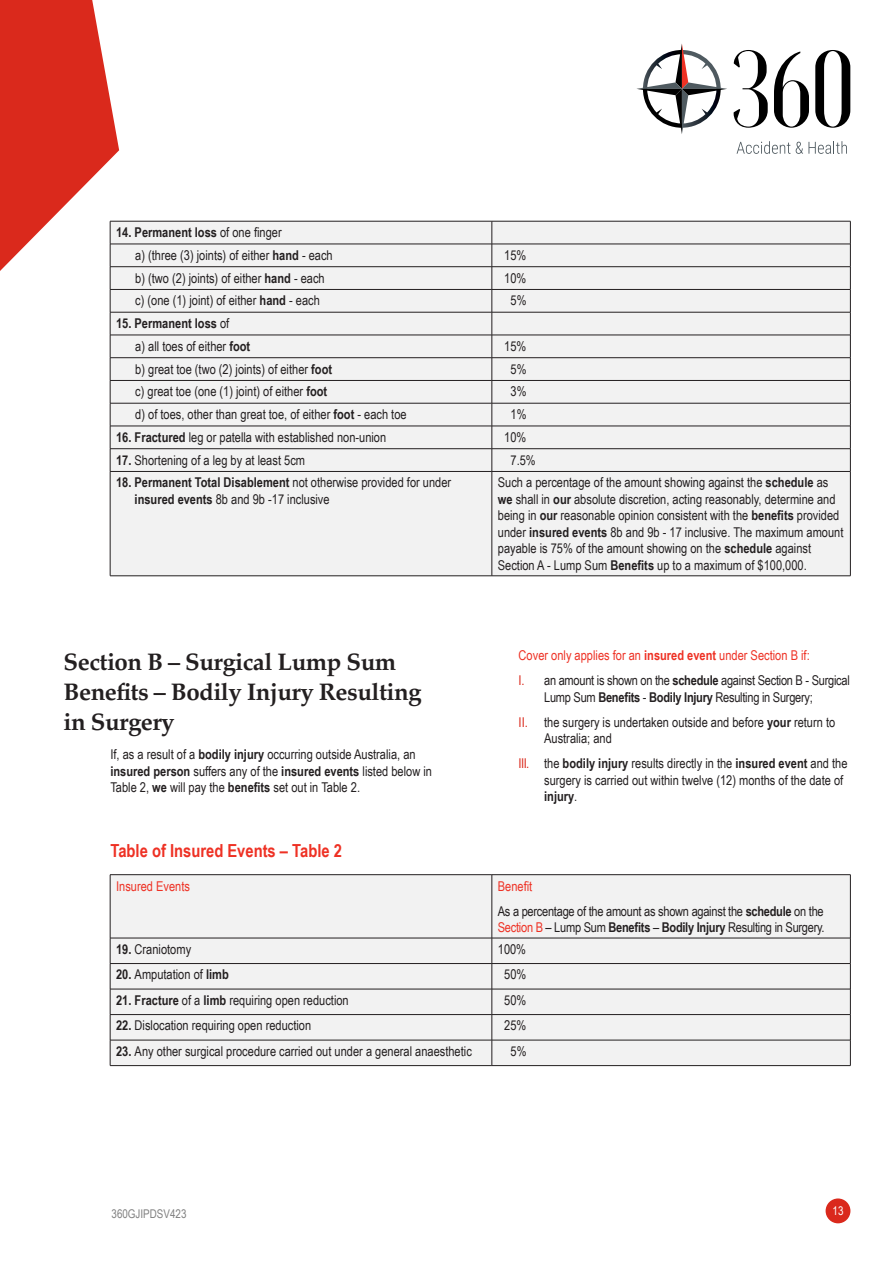
<style>
.page{position:relative;width:893px;height:1263px;background:#fff}
.page>*{position:absolute;margin:0;border:0;box-sizing:border-box;transform-origin:0 0}
.t1{font:700 24px/30px "Palatino";letter-spacing:-.02em;color:#231f20}
.t2{font:700 18px "Arial Narrow";color:#ee3124}
.t3{font:13.5px/16.5px "Arial Narrow";color:#231f20}
.t4{font:13.5px/25px "Arial Narrow";letter-spacing:-.02em;color:#231f20}
.t5{font:700 13.5px/22.8px "Arial Narrow";color:#231f20}
.t6{font:13.5px "Arial Narrow";color:#ee3124}
.t7{font:12px "Arial Narrow";color:#808080}
.t8{font:12px "Arial Narrow";color:#fff}
.s1{font-weight:700}
.s2{font-weight:400}
.s3{color:#ee3124}
.s4{font-weight:700;color:#ee3124}
.s5{color:#da291c}
</style>
<div class="page">
<div style="left:826px;top:1198px;width:24px;height:25px;background:#da291c;border-radius:50%"></div>
<svg style="left:774px;top:51px;width:35px;height:77px"></svg>
<svg style="left:815px;top:50px;width:35px;height:78px"></svg>
<svg style="left:734px;top:50px;width:34px;height:78px"></svg>
<svg style="left:737px;top:141px;width:53px;height:13px"></svg>
<svg style="left:796px;top:141px;width:51px;height:13px"></svg>
<svg style="left:636px;top:43px;width:91px;height:91px"></svg>
<div style="left:111px;top:222px;width:739px;height:353px;background:#f2f2f2"></div>
<hr style="left:110px;top:221px;width:382px;height:1px;background:#231f20">
<hr style="left:492px;top:221px;width:358px;height:1px;background:#231f20">
<hr style="left:110px;top:244px;width:382px;height:1px;background:#231f20">
<hr style="left:492px;top:244px;width:358px;height:1px;background:#231f20">
<hr style="left:110px;top:266px;width:382px;height:1px;background:#231f20">
<hr style="left:492px;top:266px;width:358px;height:1px;background:#231f20">
<hr style="left:110px;top:289px;width:382px;height:1px;background:#231f20">
<hr style="left:492px;top:289px;width:358px;height:1px;background:#231f20">
<hr style="left:110px;top:312px;width:382px;height:1px;background:#231f20">
<hr style="left:492px;top:312px;width:358px;height:1px;background:#231f20">
<hr style="left:110px;top:335px;width:382px;height:1px;background:#231f20">
<hr style="left:492px;top:335px;width:358px;height:1px;background:#231f20">
<hr style="left:110px;top:357px;width:382px;height:1px;background:#231f20">
<hr style="left:492px;top:357px;width:358px;height:1px;background:#231f20">
<hr style="left:110px;top:380px;width:382px;height:1px;background:#231f20">
<hr style="left:492px;top:380px;width:358px;height:1px;background:#231f20">
<hr style="left:110px;top:403px;width:382px;height:1px;background:#231f20">
<hr style="left:492px;top:403px;width:358px;height:1px;background:#231f20">
<hr style="left:110px;top:426px;width:382px;height:1px;background:#231f20">
<hr style="left:492px;top:426px;width:358px;height:1px;background:#231f20">
<hr style="left:110px;top:448px;width:382px;height:1px;background:#231f20">
<svg style="left:0;top:0;width:119px;height:471px"></svg>
<hr style="left:492px;top:448px;width:358px;height:1px;background:#231f20">
<svg style="left:492px;top:221px;width:1px;height:250px"></svg>
<svg style="left:850px;top:221px;width:1px;height:250px"></svg>
<hr style="left:110px;top:471px;width:382px;height:1px;background:#231f20">
<hr style="left:110px;top:471px;width:1px;height:105px;background:#231f20">
<hr style="left:492px;top:471px;width:358px;height:1px;background:#231f20">
<hr style="left:492px;top:471px;width:1px;height:105px;background:#231f20">
<hr style="left:850px;top:471px;width:1px;height:105px;background:#231f20">
<hr style="left:110px;top:575px;width:382px;height:1px;background:#231f20">
<hr style="left:492px;top:575px;width:358px;height:1px;background:#231f20">
<div style="left:111px;top:875px;width:739px;height:190px;background:#f2f2f2"></div>
<hr style="left:110px;top:874px;width:382px;height:1px;background:#231f20">
<hr style="left:110px;top:875px;width:1px;height:63px;background:#231f20">
<hr style="left:492px;top:874px;width:358px;height:1px;background:#231f20">
<hr style="left:492px;top:875px;width:1px;height:63px;background:#231f20">
<hr style="left:850px;top:875px;width:1px;height:63px;background:#231f20">
<hr style="left:110px;top:938px;width:382px;height:1px;background:#231f20">
<hr style="left:492px;top:938px;width:358px;height:1px;background:#231f20">
<hr style="left:110px;top:963px;width:382px;height:1px;background:#231f20">
<hr style="left:492px;top:963px;width:358px;height:1px;background:#231f20">
<hr style="left:110px;top:989px;width:382px;height:1px;background:#231f20">
<hr style="left:492px;top:989px;width:358px;height:1px;background:#231f20">
<hr style="left:110px;top:1014px;width:382px;height:1px;background:#231f20">
<hr style="left:492px;top:1014px;width:358px;height:1px;background:#231f20">
<hr style="left:110px;top:1040px;width:382px;height:1px;background:#231f20">
<svg style="left:110px;top:938px;width:1px;height:127px"></svg>
<hr style="left:492px;top:1040px;width:358px;height:1px;background:#231f20">
<svg style="left:492px;top:938px;width:1px;height:127px"></svg>
<svg style="left:850px;top:938px;width:1px;height:127px"></svg>
<hr style="left:110px;top:1065px;width:382px;height:1px;background:#231f20">
<hr style="left:492px;top:1065px;width:358px;height:1px;background:#231f20">
<p class="t3" style="left:135px;top:220px;width:199px;line-height:22.8px;text-indent:-19px"><span class="s1">14. Permanent loss</span> of one finger<br>a) (three (3) joints) of either <span class="s1">hand</span> - each</p>
<p class="t3" style="left:504px;top:246px;width:24px">15%</p>
<p class="t3" style="left:135px;top:269px;width:191px">b) (two (2) joints) of either <span class="s1">hand</span> - each</p>
<p class="t3" style="left:504px;top:269px;width:24px">10%</p>
<p class="t3" style="left:135px;top:292px;width:186px">c) (one (1) joint) of either <span class="s1">hand</span> - each</p>
<p class="t3" style="left:511px;top:292px;width:17px">5%</p>
<p class="t5" style="left:135px;top:311px;width:117px;text-indent:-19px">15. Permanent loss <span class="s2">of<br>a) all toes of either</span> foot</p>
<p class="t3" style="left:504px;top:337px;width:24px">15%</p>
<p class="t3" style="left:135px;top:360px;width:198px">b) great toe (two (2) joints) of either <span class="s1">foot</span></p>
<p class="t3" style="left:511px;top:360px;width:17px">5%</p>
<p class="t3" style="left:135px;top:383px;width:193px">c) great toe (one (1) joint) of either <span class="s1">foot</span></p>
<p class="t3" style="left:511px;top:383px;width:17px">3%</p>
<p class="t3" style="left:135px;top:405px;width:273px">d) of toes, other than great toe, of either <span class="s1">foot</span> - each toe</p>
<p class="t3" style="left:511px;top:405px;width:17px">1%</p>
<p class="t3" style="left:116px;top:428px;width:272px"><span class="s1">16. Fractured</span> leg or patella with established non-union</p>
<p class="t3" style="left:504px;top:428px;width:24px">10%</p>
<p class="t3" style="left:116px;top:451px;width:190px"><span class="s1">17.</span> Shortening of a leg by at least 5cm</p>
<p class="t3" style="left:511px;top:451px;width:27px">7.5%</p>
<p class="t3" style="left:135px;top:474px;width:318px;text-indent:-18px"><span class="s1">18. Permanent Total Disablement</span> not otherwise provided for under <span class="s1">insured events</span> 8b and 9b -17 inclusive</p>
<p class="t3" style="left:498px;top:474px;width:347px">Such a percentage of the amount showing against the <span class="s1">schedule</span> as <span class="s1">we</span> shall in <span class="s1">our</span> absolute discretion, acting reasonably, determine and being in <span class="s1">our</span> reasonable opinion consistent with the <span class="s1">benefits</span> provided under <span class="s1">insured events</span> 8b and 9b - 17 inclusive. The maximum amount payable is 75% of the amount showing on the <span class="s1">schedule</span> against Section A - Lump Sum <span class="s1">Benefits</span> up to a maximum of $100,000.</p>
<h1 class="t1" style="left:64px;top:646px;width:359px">Section B – Surgical Lump Sum<br>Benefits – Bodily Injury Resulting in Surgery</h1>
<p class="t3" style="left:110px;top:746px;width:323px">If, as a result of a <span class="s1">bodily injury</span> occurring outside Australia, an <span class="s1">insured person</span> suffers any of the <span class="s1">insured events</span> listed below in<br>Table 2, <span class="s1">we</span> will pay the <span class="s1">benefits</span> set out in Table 2.</p>
<h2 class="t2" style="left:110px;top:837px;width:233px">Table of Insured Events – Table 2</h2>
<p class="t4" style="left:519px;top:643px;width:333px"><span class="s3">Cover only applies for an</span> <span class="s4">insured event</span> <span class="s3">under Section B if:<br></span><span class="s5">I.</span> an amount is shown on the <span class="s1">schedule</span> against Section B - Surgical</p>
<p class="t3" style="left:519px;top:684px;width:318px;line-height:25px;text-align:center">Lump Sum <span class="s1">Benefits</span> - <span class="s1">Bodily Injury</span> Resulting in Surgery;<br><span class="s5">II.</span> the surgery is undertaken outside and before <span class="s1">your</span> return to</p>
<p class="t3" style="left:519px;top:726px;width:330px;line-height:25px;text-indent:26px">Australia; and<br><span class="s5">III.</span> the <span class="s1">bodily injury</span> results directly in the <span class="s1">insured event</span> and the</p>
<p class="t3" style="left:544px;top:771px;width:301px">surgery is carried out within twelve (12) months of the date of <span class="s1">injury</span>.</p>
<p class="t6" style="left:116px;top:876px;width:75px">Insured Events</p>
<p class="t4" style="left:498px;top:873px;width:327px"><span class="s3">Benefit<br></span>As a percentage of the amount as shown against the <span class="s1">schedule</span> on the</p>
<p class="t4" style="left:498px;top:914px;width:328px"><span class="s3">Section B</span> – Lump Sum <span class="s1">Benefits</span> – <span class="s1">Bodily Injury</span> Resulting in Surgery.</p>
<p class="t3" style="left:116px;top:940px;width:77px"><span class="s1">19.</span> Craniotomy</p>
<p class="t3" style="left:498px;top:940px;width:30px">100%</p>
<p class="t3" style="left:116px;top:966px;width:114px"><span class="s1">20.</span> Amputation of <span class="s1">limb</span></p>
<p class="t3" style="left:504px;top:966px;width:24px">50%</p>
<p class="t3" style="left:116px;top:991px;width:234px"><span class="s1">21. Fracture</span> of a <span class="s1">limb</span> requiring open reduction</p>
<p class="t3" style="left:504px;top:991px;width:24px">50%</p>
<p class="t3" style="left:116px;top:1017px;width:197px"><span class="s1">22.</span> Dislocation requiring open reduction</p>
<p class="t3" style="left:504px;top:1017px;width:24px">25%</p>
<p class="t3" style="left:116px;top:1042px;width:357px"><span class="s1">23.</span> Any other surgical procedure carried out under a general anaesthetic</p>
<p class="t3" style="left:511px;top:1042px;width:17px">5%</p>
<p class="t7" style="left:112px;top:1205px;width:76px">360GJIPDSV423</p>
<p class="t8" style="left:832px;top:1202px;width:12px">13</p>
</div>
